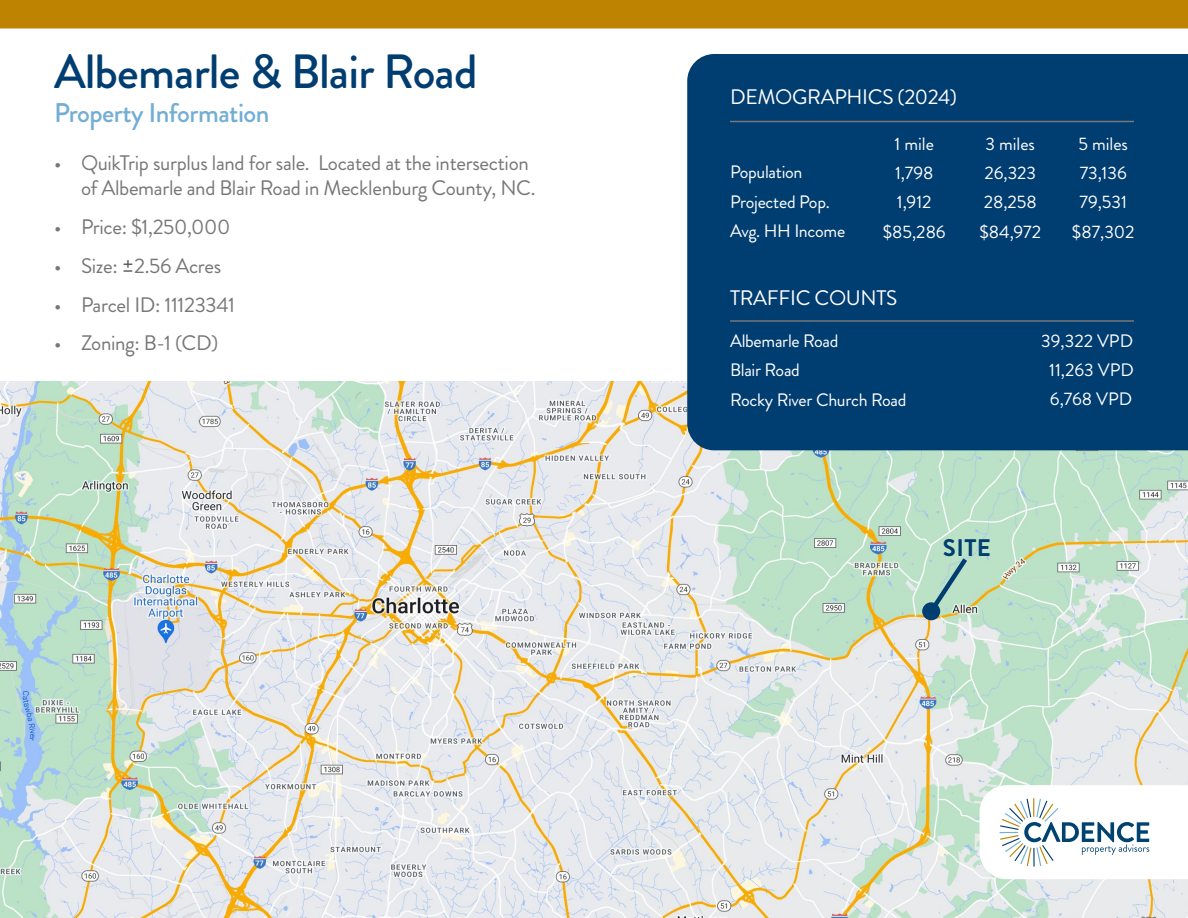
<style>
.page{position:relative;width:1188px;height:918px;background:#fff}
.page>*{position:absolute;margin:0;border:0;box-sizing:border-box;transform-origin:0 0}
.t1{font:500 48px "Brandon Grotesque";letter-spacing:-.02em;color:#003d71}
.t2{font:500 27px "Brandon Grotesque";letter-spacing:-.02em;color:#73aed4}
.t3{font:700 24px "Brandon Grotesque";color:#003d71}
.t4{font:21px/25.2px "Brandon Grotesque";letter-spacing:-.015em;color:#77777a}
.t5{font:21px "Brandon Grotesque";letter-spacing:-.015em;color:#fff}
.t6{font:18px "Brandon Grotesque";letter-spacing:-.015em;color:#fff}
.s1{color:#57585a}
</style>
<div class="page">
<img style="left:0;top:381px;width:1188px;height:537px">
<div style="left:0;top:0;width:1188px;height:28px;background:#be8300"></div>
<div style="left:687px;top:54px;width:501px;height:396px;background:#003d71"></div>
<hr style="left:730px;top:121px;width:404px;height:1px;background:#77777a">
<hr style="left:730px;top:320px;width:404px;height:2px;background:#77777a">
<svg style="left:980px;top:785px;width:208px;height:94px"></svg>
<svg style="left:925px;top:553px;width:46px;height:65px;background:#abcfbb"></svg>
<div style="left:922px;top:602px;width:18px;height:18px;background:#003d71;border-radius:50%"></div>
<p class="t1" style="left:54px;top:38px;width:425px">Albemarle &amp; Blair Road</p>
<p class="t2" style="left:54px;top:94px;width:217px">Property Information</p>
<p class="t4" style="left:81px;top:151px;width:456px;text-indent:-27px">• QuikTrip surplus land for sale. Located at the intersection of Albemarle and Blair Road in Mecklenburg County, NC.</p>
<p class="t4" style="left:54px;top:215px;width:178px">• Price: $1,250,000</p>
<p class="t4" style="left:54px;top:253px;width:169px">• Size: <span class="s1">±</span>2.56 Acres</p>
<p class="t4" style="left:54px;top:292px;width:183px">• Parcel ID: 11123341</p>
<p class="t4" style="left:54px;top:331px;width:166px">• Zoning: B-1 (CD)</p>
<p class="t5" style="left:730px;top:83px;width:229px">DEMOGRAPHICS (2024)</p>
<p class="t6" style="left:730px;top:160px;width:74px">Population</p>
<p class="t6" style="left:730px;top:189px;width:101px">Projected Pop.</p>
<p class="t6" style="left:730px;top:218px;width:117px">Avg. HH Income</p>
<p class="t6" style="left:895px;top:132px;width:41px">1 mile</p>
<p class="t6" style="left:895px;top:161px;width:40px">1,798</p>
<p class="t6" style="left:897px;top:190px;width:36px">1,912</p>
<p class="t6" style="left:883px;top:219px;width:64px">$85,286</p>
<p class="t5" style="left:730px;top:283px;width:169px">TRAFFIC COUNTS</p>
<p class="t6" style="left:730px;top:329px;width:110px">Albemarle Road</p>
<p class="t6" style="left:730px;top:358px;width:71px">Blair Road</p>
<p class="t6" style="left:730px;top:387px;width:178px">Rocky River Church Road</p>
<p class="t6" style="left:986px;top:132px;width:51px">3 miles</p>
<p class="t6" style="left:984px;top:161px;width:53px">26,323</p>
<p class="t6" style="left:984px;top:190px;width:55px">28,258</p>
<p class="t6" style="left:979px;top:219px;width:63px">$84,972</p>
<p class="t6" style="left:1078px;top:132px;width:51px">5 miles</p>
<p class="t6" style="left:1080px;top:161px;width:49px">73,136</p>
<p class="t6" style="left:1080px;top:190px;width:49px">79,531</p>
<p class="t6" style="left:1072px;top:219px;width:64px">$87,302</p>
<p class="t6" style="left:1041px;top:328px;width:93px">39,322 VPD</p>
<p class="t6" style="left:1049px;top:357px;width:86px">11,263 VPD</p>
<p class="t6" style="left:1050px;top:386px;width:84px">6,768 VPD</p>
<p class="t3" style="left:943px;top:531px;width:50px">SITE</p>
</div>
